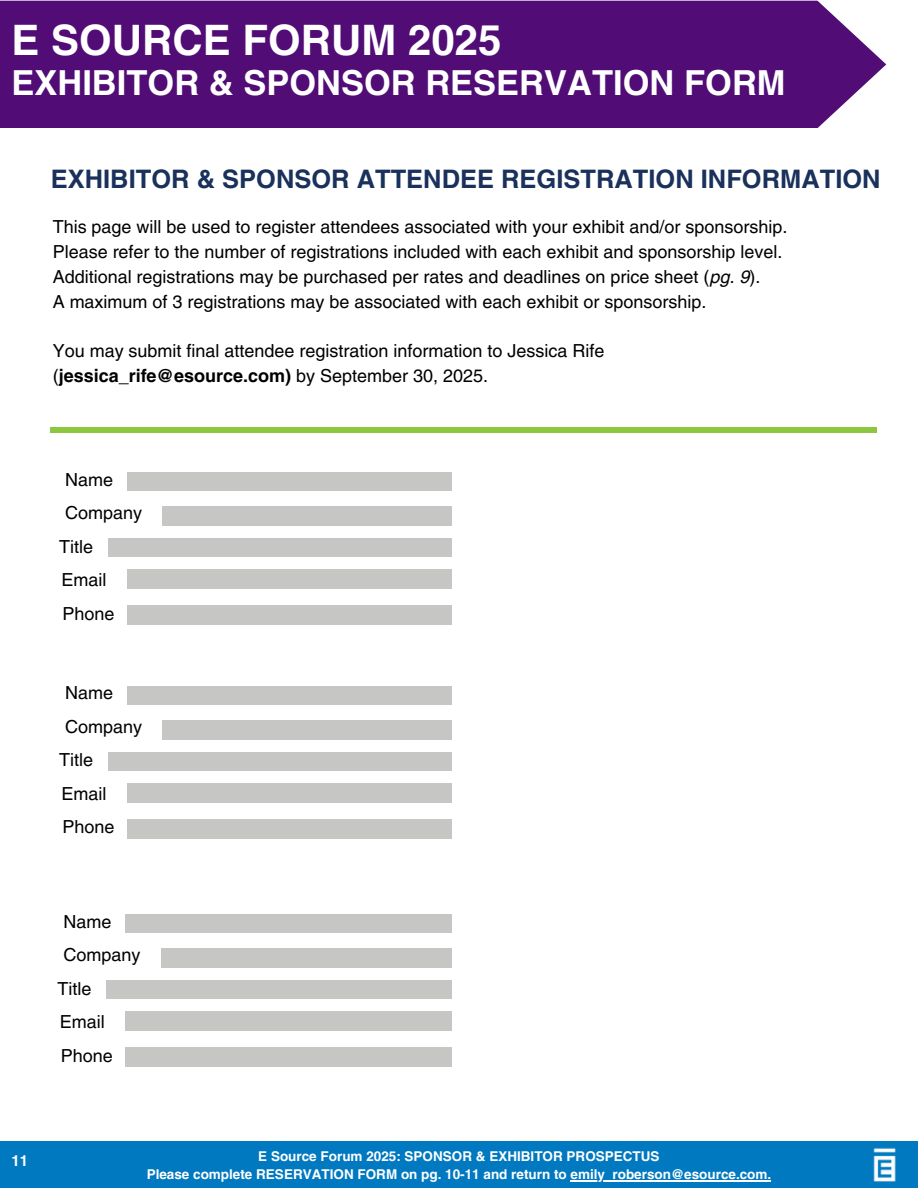
<style>
.page{position:relative;width:918px;height:1188px;background:#fff}
.page>*{position:absolute;margin:0;border:0;box-sizing:border-box;transform-origin:0 0}
.t1{font:700 42px "Helvetica LT Pro";color:#fff}
.t2{font:700 34.5px "Helvetica LT Pro";color:#fff}
.t3{font:700 25.5px "Helvetica LT Pro";color:#19315b}
.t4{font:18px/24.8px "Helvetica LT Pro";color:#000}
.t5{font:700 15px "Helvetica LT Pro";color:#fff}
.t6{font:700 13.5px "Helvetica LT Pro";color:#fff}
.s1{font-style:italic}
.s2{font-weight:700}
</style>
<div class="page">
<div style="left:0;top:1142px;width:918px;height:46px;background:#0079c1"></div>
<img style="left:873px;top:1148px;width:23px;height:34px">
<div style="left:127px;top:686px;width:325px;height:19px;background:#c6c6c5"></div>
<div style="left:162px;top:720px;width:290px;height:20px;background:#c6c6c5"></div>
<div style="left:127px;top:783px;width:325px;height:20px;background:#c6c6c5"></div>
<div style="left:127px;top:819px;width:325px;height:20px;background:#c6c6c5"></div>
<div style="left:108px;top:752px;width:344px;height:19px;background:#c6c6c5"></div>
<div style="left:51px;top:427px;width:826px;height:6px;background:#8dc63f"></div>
<div style="left:0;top:1px;width:886px;height:127px;background:#510c76"></div>
<div style="left:127px;top:472px;width:325px;height:19px;background:#c6c6c5"></div>
<div style="left:162px;top:507px;width:290px;height:19px;background:#c6c6c5"></div>
<div style="left:127px;top:569px;width:325px;height:20px;background:#c6c6c5"></div>
<div style="left:127px;top:606px;width:325px;height:19px;background:#c6c6c5"></div>
<div style="left:108px;top:538px;width:344px;height:19px;background:#c6c6c5"></div>
<div style="left:126px;top:914px;width:326px;height:19px;background:#c6c6c5"></div>
<div style="left:161px;top:949px;width:291px;height:19px;background:#c6c6c5"></div>
<div style="left:126px;top:1011px;width:326px;height:20px;background:#c6c6c5"></div>
<div style="left:125px;top:1048px;width:327px;height:19px;background:#c6c6c5"></div>
<div style="left:106px;top:980px;width:346px;height:19px;background:#c6c6c5"></div>
<hr style="left:571px;top:1180px;width:200px;height:1px;background:#fff">
<h3 class="t1" style="left:11px;top:25px;width:492px">E SOURCE FORUM 2025</h3>
<h3 class="t2" style="left:11px;top:71px;width:776px">EXHIBITOR &amp; SPONSOR RESERVATION FORM</h3>
<h2 class="t3" style="left:51px;top:170px;width:831px">EXHIBITOR &amp; SPONSOR ATTENDEE REGISTRATION INFORMATION</h2>
<h3 class="t4" style="left:53px;top:216px;width:736px">This page will be used to register attendees associated with your exhibit and/or sponsorship.<br>Please refer to the number of registrations included with each exhibit and sponsorship level.<br>Additional registrations may be purchased per rates and deadlines on price sheet (<span class="s1">pg. 9</span>).<br>A maximum of 3 registrations may be associated with each exhibit or sponsorship.</h3>
<h3 class="t4" style="left:53px;top:340px;width:553px">You may submit final attendee registration information to Jessica Rife (<span class="s2">jessica_rife@esource.com)</span> by September 30, 2025.</h3>
<h3 class="t4" style="left:65px;top:469px;width:50px">Name</h3>
<h3 class="t4" style="left:65px;top:502px;width:79px">Company</h3>
<h3 class="t4" style="left:59px;top:536px;width:36px">Title</h3>
<h3 class="t4" style="left:62px;top:569px;width:47px">Email</h3>
<h3 class="t4" style="left:63px;top:603px;width:54px">Phone</h3>
<p class="t4" style="left:65px;top:682px;width:50px">Name</p>
<h3 class="t4" style="left:65px;top:716px;width:79px">Company</h3>
<h3 class="t4" style="left:59px;top:749px;width:36px">Title</h3>
<h3 class="t4" style="left:62px;top:783px;width:47px">Email</h3>
<h3 class="t4" style="left:63px;top:816px;width:54px">Phone</h3>
<h3 class="t4" style="left:64px;top:911px;width:50px">Name</h3>
<h3 class="t4" style="left:63px;top:944px;width:79px">Company</h3>
<p class="t4" style="left:57px;top:978px;width:36px">Title</p>
<h3 class="t5" style="left:11px;top:1155px;width:18px">11</h3>
<h3 class="t4" style="left:60px;top:1011px;width:47px">Email</h3>
<p class="t4" style="left:61px;top:1045px;width:54px">Phone</p>
<p class="t6" style="left:258px;top:1152px;width:403px">E Source Forum 2025: SPONSOR &amp; EXHIBITOR PROSPECTUS</p>
<p class="t6" style="left:147px;top:1170px;width:626px">Please complete RESERVATION FORM on pg. 10-11 and return to emily_roberson@esource.com.</p>
</div>
